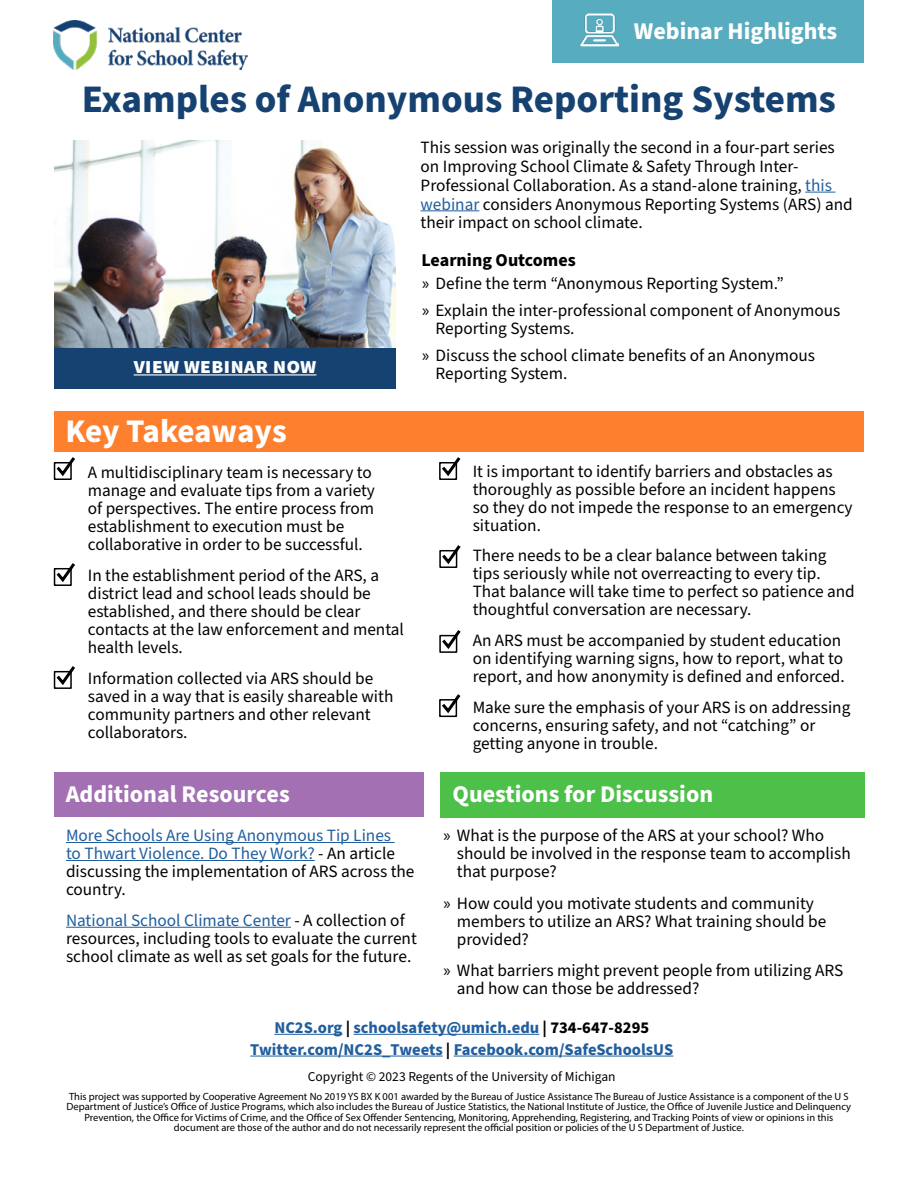
<style>
.page{position:relative;width:918px;height:1188px;background:#fff}
.page>*{position:absolute;margin:0;border:0;box-sizing:border-box;transform-origin:0 0}
.t1{font:700 39px "Source Sans Pro";color:#164272}
.t2{font:700 33px "Source Sans Pro";letter-spacing:-.025em;color:#fff}
.t3{font:700 24px "Source Sans Pro";color:#fff}
.t4{font:700 22.5px "Source Sans Pro";color:#fff}
.t5{font:700 18px "Source Sans Pro";letter-spacing:-.005em;color:#000101}
.t6{font:17.25px/18px "Source Sans Pro";color:#000}
.t7{font:17.25px/18px "Source Sans Pro";color:#215e9e}
.t8{font:700 16.5px/21.8px "Source Sans Pro";color:#215e9e;text-align:center}
.t9{font:13.5px "Source Sans Pro";color:#000}
.t10{font:10.5px/10.5px "Myriad Pro";color:#000;text-align:center}
.s1{color:#215e9e}
.s2{font-family:"Myriad Pro"}
.s3{color:#000}
</style>
<div class="page">
<hr style="left:805px;top:192px;width:30px;height:1px;background:#215e9e">
<hr style="left:421px;top:210px;width:58px;height:1px;background:#215e9e">
<div style="left:54px;top:411px;width:810px;height:41px;background:#fe7f2d"></div>
<div style="left:54px;top:772px;width:370px;height:45px;background:#a270b3"></div>
<div style="left:441px;top:772px;width:424px;height:46px;background:#4cc048"></div>
<hr style="left:274px;top:1034px;width:68px;height:1px;background:#215e9e">
<hr style="left:354px;top:1034px;width:185px;height:1px;background:#215e9e">
<hr style="left:250px;top:1056px;width:193px;height:1px;background:#215e9e">
<hr style="left:454px;top:1056px;width:219px;height:1px;background:#215e9e">
<div style="left:54px;top:462px;width:18px;height:18px;border:2px solid #000"></div>
<svg style="left:53px;top:457px;width:22px;height:22px"></svg>
<img style="left:53px;top:21px;width:194px;height:48px">
<hr style="left:66px;top:842px;width:329px;height:1px;background:#215e9e">
<hr style="left:66px;top:860px;width:249px;height:1px;background:#215e9e">
<hr style="left:66px;top:927px;width:225px;height:1px;background:#215e9e">
<div style="left:439px;top:462px;width:18px;height:18px;border:2px solid #000"></div>
<svg style="left:439px;top:457px;width:22px;height:22px"></svg>
<div style="left:54px;top:568px;width:18px;height:18px;border:2px solid #000"></div>
<svg style="left:53px;top:563px;width:22px;height:22px"></svg>
<div style="left:54px;top:671px;width:18px;height:18px;border:2px solid #000"></div>
<svg style="left:53px;top:666px;width:22px;height:22px"></svg>
<div style="left:439px;top:550px;width:18px;height:18px;border:2px solid #000"></div>
<svg style="left:439px;top:545px;width:22px;height:22px"></svg>
<div style="left:439px;top:635px;width:18px;height:18px;border:2px solid #000"></div>
<svg style="left:439px;top:630px;width:22px;height:22px"></svg>
<div style="left:439px;top:699px;width:18px;height:18px;border:2px solid #000"></div>
<svg style="left:439px;top:694px;width:22px;height:22px"></svg>
<div style="left:553px;top:0;width:311px;height:62px;background:#57acc0"></div>
<img style="left:580px;top:14px;width:38px;height:32px">
<img style="left:54px;top:140px;width:342px;height:208px">
<div style="left:54px;top:348px;width:342px;height:41px;background:#164272"></div>
<hr style="left:134px;top:374px;width:182px;height:2px;background:#fff">
<h3 class="t3" style="left:634px;top:14px;width:205px">Webinar Highlights</h3>
<h1 class="t1" style="left:82px;top:72px;width:756px">Examples of Anonymous Reporting Systems</h1>
<p class="t6" style="left:421px;top:139px;width:434px;line-height:18.8px">This session was originally the second in a four-part series on Improving School Climate &amp; Safety Through Inter-Professional Collaboration. As a stand-alone training, <span class="s1">this webinar</span> considers Anonymous Reporting Systems (ARS) and their impact on school climate.</p>
<h3 class="t4" style="left:134px;top:350px;width:184px">View Webinar Now</h3>
<h2 class="t2" style="left:65px;top:408px;width:223px">Key Takeaways</h2>
<p class="t6" style="left:88px;top:464px;width:289px">A multidisciplinary team is necessary to manage and evaluate tips from a variety of perspectives. The entire process from establishment to execution must be collaborative in order to be successful.</p>
<p class="t6" style="left:88px;top:567px;width:318px">In the establishment period of the ARS, a district lead and school leads should be established, and there should be clear contacts at the law enforcement and mental health levels.</p>
<p class="t6" style="left:88px;top:669px;width:307px">Information collected via ARS should be saved in a way that is easily shareable with community partners and other relevant collaborators.</p>
<p class="t5" style="left:422px;top:247px;width:156px">Learning Outcomes</p>
<p class="t6" style="left:422px;top:270px;width:420px;line-height:27px"><span class="s2">»</span> Define the term “Anonymous Reporting System.”<br><span class="s2">»</span> Explain the inter-professional component of Anonymous</p>
<p class="t6" style="left:422px;top:315px;width:395px;line-height:27px;text-indent:14px">Reporting Systems.<br><span class="s2">»</span> Discuss the school climate benefits of an Anonymous</p>
<p class="t6" style="left:436px;top:365px;width:133px">Reporting System.</p>
<p class="t6" style="left:473px;top:463px;width:382px">It is important to identify barriers and obstacles as thoroughly as possible before an incident happens so they do not impede the response to an emergency situation.</p>
<p class="t6" style="left:473px;top:547px;width:384px">There needs to be a clear balance between taking tips seriously while not overreacting to every tip.<br>That balance will take time to perfect so patience and thoughtful conversation are necessary.</p>
<p class="t6" style="left:473px;top:632px;width:374px">An ARS must be accompanied by student education on identifying warning signs, how to report, what to report, and how anonymity is defined and enforced.</p>
<p class="t6" style="left:473px;top:699px;width:379px">Make sure the emphasis of your ARS is on addressing concerns, ensuring safety, and not “catching” or getting anyone in trouble.</p>
<h3 class="t3" style="left:66px;top:778px;width:225px">Additional Resources</h3>
<h3 class="t3" style="left:453px;top:778px;width:262px">Questions for Discussion</h3>
<p class="t6" style="left:457px;top:827px;width:395px;text-indent:-14px"><span class="s2">»</span> What is the purpose of the ARS at your school? Who should be involved in the response team to accomplish that purpose?</p>
<p class="t6" style="left:457px;top:895px;width:371px;text-indent:-14px"><span class="s2">»</span> How could you motivate students and community members to utilize an ARS? What training should be provided?</p>
<p class="t6" style="left:457px;top:962px;width:388px;text-indent:-14px"><span class="s2">»</span> What barriers might prevent people from utilizing ARS and how can those be addressed?</p>
<p class="t8" style="left:250px;top:1017px;width:425px">NC2S.org <span class="s3">|</span> schoolsafety@umich.edu <span class="s3">| 734-647-8295<br></span>Twitter.com/NC2S_Tweets <span class="s3">|</span> Facebook.com/SafeSchoolsUS</p>
<p class="t9" style="left:308px;top:1068px;width:309px">Copyright © 2023 Regents of the University of Michigan</p>
<p class="t7" style="left:66px;top:827px;width:350px">More Schools Are Using Anonymous Tip Lines<br>to Thwart Violence. Do They Work? <span class="s3">- An article discussing the implementation of ARS across the country.</span></p>
<p class="t6" style="left:66px;top:912px;width:352px"><span class="s1">National School Climate Center</span> - A collection of resources, including tools to evaluate the current school climate as well as set goals for the future.</p>
<p class="t10" style="left:67px;top:1091px;width:786px">This project was supported by Cooperative Agreement No 2019 YS BX K 001 awarded by the Bureau of Justice Assistance The Bureau of Justice Assistance is a component of the U S Department of Justice’s Office of Justice Programs, which also includes the Bureau of Justice Statistics, the National Institute of Justice, the Office of Juvenile Justice and Delinquency Prevention, the Office for Victims of Crime, and the Office of Sex Offender Sentencing, Monitoring, Apprehending, Registering, and Tracking Points of view or opinions in this document are those of the author and do not necessarily represent the official position or policies of the U S Department of Justice.</p>
</div>
